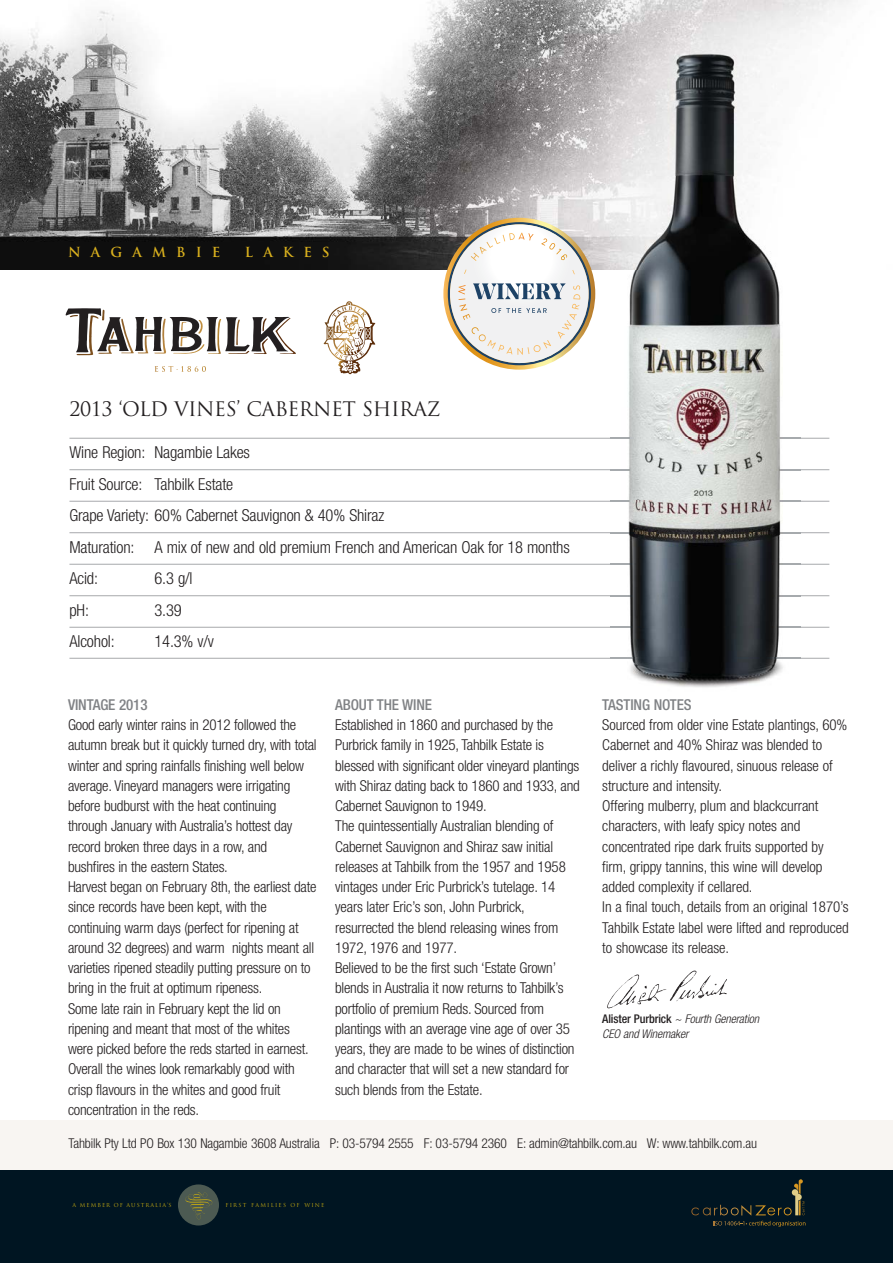
<style>
.page{position:relative;width:893px;height:1263px;background:#fff}
.page>*{position:absolute;margin:0;border:0;box-sizing:border-box;transform-origin:0 0}
.t1{font:19.5px "Trajan Pro";letter-spacing:-.025em;color:#231f20}
.t2{font:300 condensed 16.5px/31.5px "Helvetica Neue LT";letter-spacing:-.01em;color:#231f20}
.t3{font:300 condensed 15px/20.2px "Helvetica Neue LT";letter-spacing:-.015em;color:#231f20}
.t4{font:500 condensed 15px "Helvetica Neue LT";letter-spacing:-.01em;color:#808285}
.t5{font:300 condensed 13.5px "Helvetica Neue LT";letter-spacing:-.01em;color:#231f20}
.t6{font:700 13.5px "Trajan";letter-spacing:.745em;color:#d9b01e}
.t7{font:italic 300 condensed 12px/15px "Helvetica Neue LT";letter-spacing:-.01em;color:#231f20}
.t8{font:5.4px "Trajan Pro";letter-spacing:.18em;color:#c5aa11}
.t9{font:5.4px "Trajan Pro";letter-spacing:.22em;color:#c5aa11}
.s1{font-weight:500;font-style:normal}
</style>
<div class="page">
<div style="left:0;top:1120px;width:893px;height:53px;background:#f8f5f2"></div>
<img style="left:0;top:0;width:851px;height:269px">
<div style="left:0;top:1171px;width:893px;height:92px;background:#001522"></div>
<div style="left:178px;top:1184px;width:41px;height:41px;background:#4c5a52;border-radius:50%"></div>
<svg style="left:185px;top:1192px;width:27px;height:27px"></svg>
<svg style="left:714px;top:1221px;width:91px;height:6px"></svg>
<svg style="left:691px;top:1179px;width:114px;height:36px"></svg>
<svg style="left:607px;top:970px;width:120px;height:38px"></svg>
<hr style="left:69px;top:438px;width:760px;height:1px;background:#a7a9ac">
<hr style="left:69px;top:469px;width:760px;height:1px;background:#a7a9ac">
<hr style="left:69px;top:501px;width:760px;height:1px;background:#a7a9ac">
<hr style="left:69px;top:532px;width:760px;height:1px;background:#a7a9ac">
<hr style="left:69px;top:564px;width:760px;height:1px;background:#a7a9ac">
<hr style="left:69px;top:595px;width:760px;height:1px;background:#a7a9ac">
<hr style="left:69px;top:627px;width:760px;height:1px;background:#a7a9ac">
<hr style="left:69px;top:658px;width:760px;height:1px;background:#a7a9ac">
<svg style="left:155px;top:366px;width:51px;height:6px"></svg>
<svg style="left:66px;top:308px;width:230px;height:48px"></svg>
<img style="left:610px;top:43px;width:191px;height:645px">
<img style="left:610px;top:438px;width:191px;height:1px">
<img style="left:610px;top:469px;width:191px;height:1px">
<img style="left:610px;top:501px;width:191px;height:1px">
<img style="left:610px;top:532px;width:191px;height:1px">
<img style="left:610px;top:564px;width:191px;height:1px">
<img style="left:610px;top:595px;width:191px;height:1px">
<img style="left:610px;top:627px;width:191px;height:1px">
<img style="left:610px;top:658px;width:191px;height:1px">
<svg style="left:334px;top:351px;width:30px;height:9px"></svg>
<svg style="left:332px;top:303px;width:34px;height:36px"></svg>
<svg style="left:443px;top:218px;width:152px;height:152px"></svg>
<p class="t6" style="left:68px;top:244px;width:154px">NAGAMBIE</p>
<p class="t6" style="left:245px;top:244px;width:86px">LAKES</p>
<h1 class="t1" style="left:69px;top:398px;width:372px">2013 ‘OLD VINES’ CABERNET SHIRAZ</h1>
<p class="t2" style="left:69px;top:438px;width:502px">Wine Region: Nagambie Lakes<br>Fruit Source: Tahbilk Estate<br>Grape Variety: 60% Cabernet Sauvignon &amp; 40% Shiraz<br>Maturation: A mix of new and old premium French and American Oak for 18 months Acid:</p>
<p class="t2" style="left:155px;top:564px;width:40px">6.3 g/l</p>
<p class="t2" style="left:69px;top:596px;width:21px">pH:</p>
<p class="t2" style="left:155px;top:596px;width:29px">3.39</p>
<p class="t2" style="left:69px;top:627px;width:47px">Alcohol:</p>
<p class="t2" style="left:155px;top:627px;width:61px">14.3% v/v</p>
<p class="t4" style="left:68px;top:699px;width:81px">VINTAGE 2013</p>
<p class="t3" style="left:68px;top:716px;width:250px">Good early winter rains in 2012 followed the autumn break but it quickly turned dry, with total winter and spring rainfalls finishing well below average. Vineyard managers were irrigating before budburst with the heat continuing through January with Australia’s hottest day record broken three days in a row, and bushfires in the eastern States.<br>Harvest began on February 8th, the earliest date since records have been kept, with the continuing warm days (perfect for ripening at around 32 degrees) and warm nights meant all varieties ripened steadily putting pressure on to bring in the fruit at optimum ripeness.<br>Some late rain in February kept the lid on ripening and meant that most of the whites were picked before the reds started in earnest.<br>Overall the wines look remarkably good with crisp flavours in the whites and good fruit concentration in the reds.</p>
<p class="t4" style="left:335px;top:699px;width:98px">ABOUT THE WINE</p>
<p class="t3" style="left:335px;top:716px;width:246px">Established in 1860 and purchased by the Purbrick family in 1925, Tahbilk Estate is blessed with significant older vineyard plantings with Shiraz dating back to 1860 and 1933, and Cabernet Sauvignon to 1949.<br>The quintessentially Australian blending of Cabernet Sauvignon and Shiraz saw initial releases at Tahbilk from the 1957 and 1958 vintages under Eric Purbrick’s tutelage. 14 years later Eric’s son, John Purbrick, resurrected the blend releasing wines from 1972, 1976 and 1977.<br>Believed to be the first such ‘Estate Grown’ blends in Australia it now returns to Tahbilk’s portfolio of premium Reds. Sourced from plantings with an average vine age of over 35 years, they are made to be wines of distinction and character that will set a new standard for such blends from the Estate.</p>
<p class="t4" style="left:602px;top:699px;width:91px">TASTING NOTES</p>
<p class="t3" style="left:602px;top:716px;width:248px">Sourced from older vine Estate plantings, 60% Cabernet and 40% Shiraz was blended to deliver a richly flavoured, sinuous release of structure and intensity.<br>Offering mulberry, plum and blackcurrant characters, with leafy spicy notes and concentrated ripe dark fruits supported by firm, grippy tannins, this wine will develop added complexity if cellared.<br>In a final touch, details from an original 1870’s Tahbilk Estate label were lifted and reproduced to showcase its release.</p>
<p class="t7" style="left:602px;top:1013px;width:158px"><span class="s1">Alister Purbrick</span> ~ Fourth Generation<br>CEO and Winemaker</p>
<p class="t5" style="left:69px;top:1138px;width:690px">Tahbilk Pty Ltd PO Box 130 Nagambie 3608 Australia P: 03-5794 2555 F: 03-5794 2360 E: admin@tahbilk.com.au W: www.tahbilk.com.au</p>
<p class="t8" style="left:73px;top:1202px;width:100px">A MEMBER OF AUSTRALIA’S</p>
<p class="t9" style="left:225px;top:1202px;width:101px">FIRST FAMILIES OF WINE</p>
</div>
